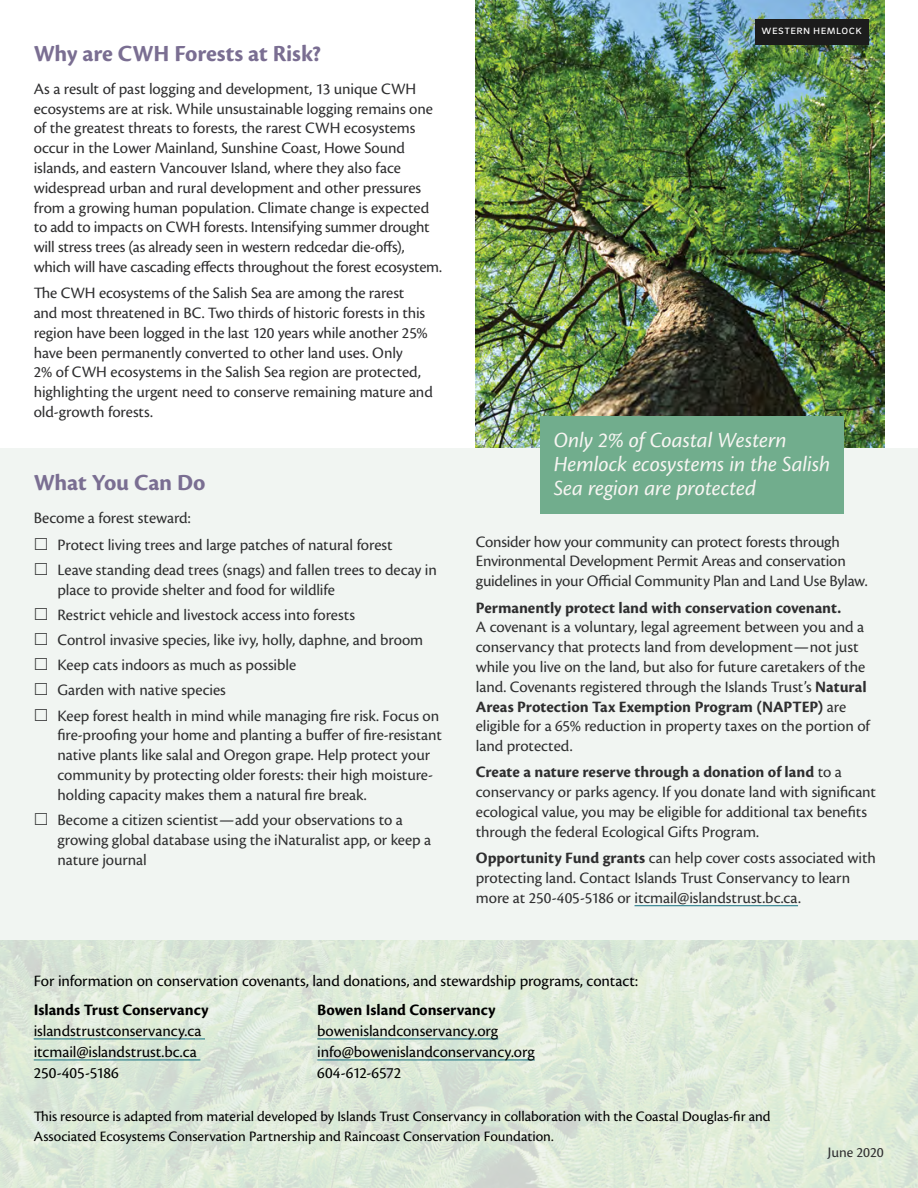
<style>
.page{position:relative;width:918px;height:1188px;background:#fff}
.page>*{position:absolute;margin:0;border:0;box-sizing:border-box;transform-origin:0 0}
.t1{font:700 24px "Cronos Pro";letter-spacing:-.01em;color:#7a6e92}
.pq{font:italic 22.5px/24px "Cronos Pro";letter-spacing:-.005em;color:#f7f5f2}
.body{font:16.5px/19.8px "Cronos Pro";letter-spacing:-.005em;color:#2e2e2f}
.body-2{font:16.5px/21px "Cronos Pro";letter-spacing:-.005em;color:#000}
.body-3{font:15px/19.8px "Cronos Pro";color:#000}
.body-4{font:15px "Cronos Pro";letter-spacing:-.005em;color:#2e2e2f}
.caption_photo_cred_f{font:12.3px "Brix Sans";letter-spacing:.03em;color:#fff}
.s1{font-weight:700}
</style>
<div class="page">
<svg style="left:0;top:940px;width:918px;height:248px;background:#dde9d9"></svg>
<img style="left:476px;top:0;width:408px;height:448px">
<div style="left:0;top:448px;width:918px;height:492px;background:#f1f5f2"></div>
<hr style="left:635px;top:905px;width:163px;height:1px;background:#127080">
<hr style="left:34px;top:1039px;width:171px;height:1px;background:#127080">
<hr style="left:34px;top:1060px;width:166px;height:1px;background:#127080">
<hr style="left:317px;top:1039px;width:181px;height:1px;background:#127080">
<hr style="left:317px;top:1060px;width:218px;height:1px;background:#127080">
<div style="left:540px;top:416px;width:304px;height:97px;background:#71ad8d"></div>
<div style="left:755px;top:19px;width:113px;height:26px;background:#1c1c1c"></div>
<p class="t1" style="left:34px;top:39px;width:289px">Why are CWH Forests at Risk?</p>
<p class="body" style="left:34px;top:79px;width:410px">As a result of past logging and development, 13 unique CWH ecosystems are at risk. While unsustainable logging remains one of the greatest threats to forests, the rarest CWH ecosystems occur in the Lower Mainland, Sunshine Coast, Howe Sound islands, and eastern Vancouver Island, where they also face widespread urban and rural development and other pressures from a growing human population. Climate change is expected to add to impacts on CWH forests. Intensifying summer drought will stress trees (as already seen in western redcedar die-offs), which will have cascading effects throughout the forest ecosystem.</p>
<p class="body" style="left:34px;top:283px;width:401px">The CWH ecosystems of the Salish Sea are among the rarest<br>and most threatened in BC. Two thirds of historic forests in this region have been logged in the last 120 years while another 25% have been permanently converted to other land uses. Only<br>2% of CWH ecosystems in the Salish Sea region are protected, highlighting the urgent need to conserve remaining mature and old-growth forests.</p>
<p class="t1" style="left:34px;top:469px;width:173px">What You Can Do</p>
<p class="body" style="left:34px;top:508px;width:158px">Become a forest steward:</p>
<p class="body" style="left:58px;top:535px;width:337px">Protect living trees and large patches of natural forest</p>
<p class="body" style="left:58px;top:560px;width:381px">Leave standing dead trees (snags) and fallen trees to decay in place to provide shelter and food for wildlife</p>
<p class="body" style="left:58px;top:605px;width:299px">Restrict vehicle and livestock access into forests</p>
<p class="body" style="left:58px;top:630px;width:367px">Control invasive species, like ivy, holly, daphne, and broom</p>
<p class="body" style="left:58px;top:655px;width:240px">Keep cats indoors as much as possible</p>
<p class="body" style="left:58px;top:681px;width:170px">Garden with native species</p>
<p class="body" style="left:58px;top:706px;width:386px">Keep forest health in mind while managing fire risk. Focus on fire-proofing your home and planting a buffer of fire-resistant native plants like salal and Oregon grape. Help protect your community by protecting older forests: their high moisture&shy;holding capacity makes them a natural fire break.</p>
<p class="body" style="left:58px;top:810px;width:375px">Become a citizen scientist—add your observations to a growing global database using the iNaturalist app, or keep a nature journal</p>
<p class="caption_photo_cred_f" style="left:762px;top:22px;width:102px">western hemlock</p>
<p class="pq" style="left:554px;top:428px;width:278px">Only 2% of Coastal Western<br>Hemlock ecosystems in the Salish<br>Sea region are protected</p>
<p class="body" style="left:476px;top:532px;width:393px">Consider how your community can protect forests through<br>Environmental Development Permit Areas and conservation guidelines in your Official Community Plan and Land Use Bylaw.</p>
<p class="body" style="left:476px;top:598px;width:396px"><span class="s1">Permanently protect land with conservation covenant.<br></span>A covenant is a voluntary, legal agreement between you and a conservancy that protects land from development—not just while you live on the land, but also for future caretakers of the land. Covenants registered through the Islands Trust’s <span class="s1">Natural Areas Protection Tax Exemption Program (NAPTEP)</span> are eligible for a 65% reduction in property taxes on the portion of land protected.</p>
<p class="body" style="left:476px;top:762px;width:402px"><span class="s1">Create a nature reserve through a donation of land</span> to a conservancy or parks agency. If you donate land with significant ecological value, you may be eligible for additional tax benefits through the federal Ecological Gifts Program.</p>
<p class="body" style="left:476px;top:848px;width:402px"><span class="s1">Opportunity Fund grants</span> can help cover costs associated with protecting land. Contact Islands Trust Conservancy to learn more at 250-405-5186 or itcmail@islandstrust.bc.ca.</p>
<p class="body-2" style="left:34px;top:971px;width:606px">For information on conservation covenants, land donations, and stewardship programs, contact:</p>
<p class="body-2" style="left:34px;top:999px;width:176px"><span class="s1">Islands Trust Conservancy </span>islandstrustconservancy.ca itcmail@islandstrust.bc.ca<br>250-405-5186</p>
<p class="body-2" style="left:317px;top:999px;width:219px"><span class="s1">Bowen Island Conservancy </span>bowenislandconservancy.org info@bowenislandconservancy.org<br>604-612-6572</p>
<p class="body-3" style="left:34px;top:1106px;width:738px">This resource is adapted from material developed by Islands Trust Conservancy in collaboration with the Coastal Douglas-fir and<br>Associated Ecosystems Conservation Partnership and Raincoast Conservation Foundation.</p>
<p class="body-4" style="left:828px;top:1143px;width:57px">June 2020</p>
</div>
